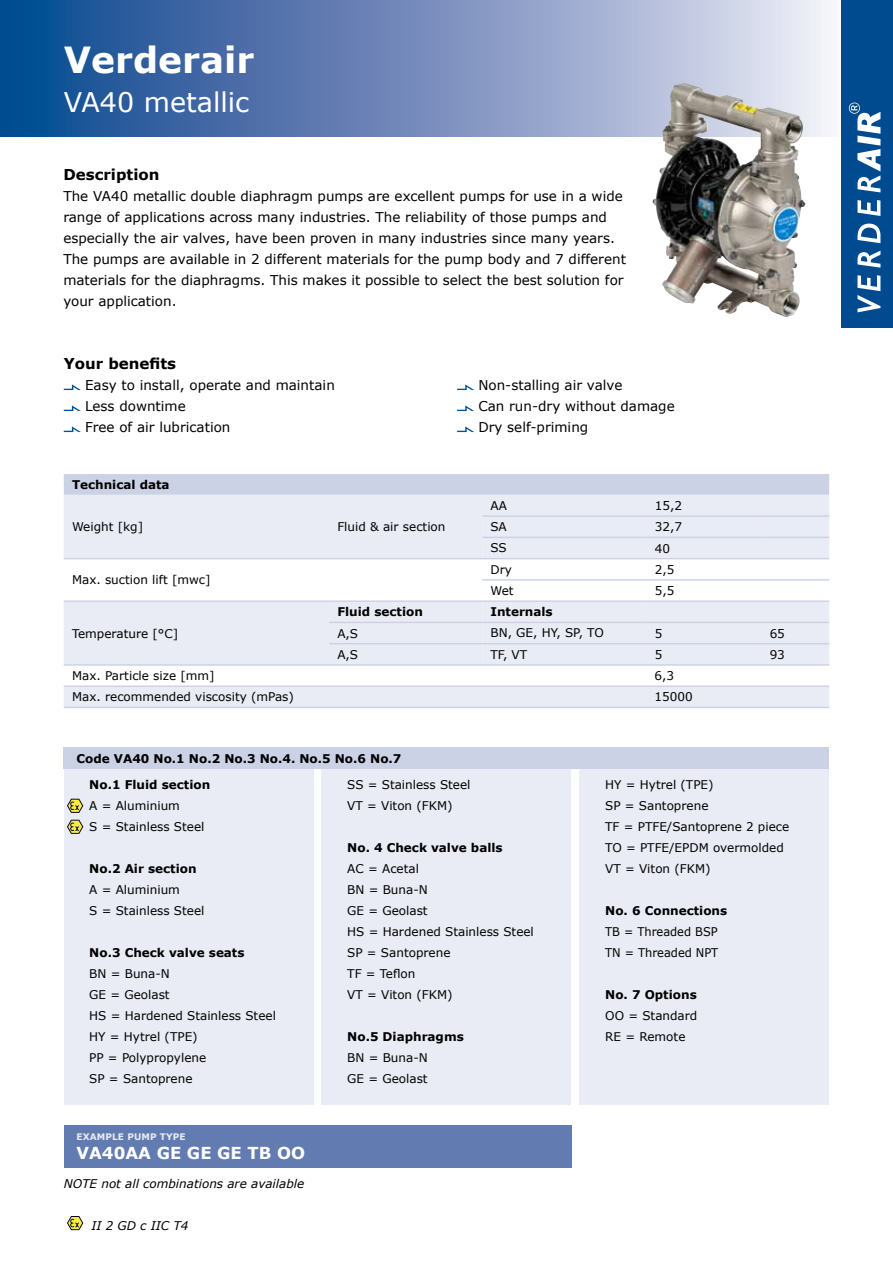
<style>
.page{position:relative;width:893px;height:1263px;background:#fff}
.page>*{position:absolute;margin:0;border:0;box-sizing:border-box;transform-origin:0 0}
.t1{font:700 36px "Verdana";color:#fff}
.t2{font:27px "Verdana";color:#fff}
.t3{font:700 16.5px "Verdana";color:#fff}
.t4{font:700 15px "Verdana";color:#000}
.t5{font:13.5px/21px "Verdana";color:#000}
.t6{font:12px/21px "Verdana";color:#000}
.t7{font:700 12px "Verdana";color:#000}
.t8{font:italic 12px "Verdana";color:#000}
.t9{font:12px/21px "Verdana";color:#000;scale:.95 1}
.t10{font:700 9px "Verdana";letter-spacing:.01em;color:#eaecf5}
</style>
<div class="page">
<svg style="left:0;top:0;width:842px;height:136px;background:#728ebc"></svg>
<div style="left:842px;top:0;width:51px;height:327px;background:#004a8f"></div>
<svg style="left:64px;top:384px;width:17px;height:6px"></svg>
<svg style="left:64px;top:405px;width:17px;height:6px"></svg>
<svg style="left:64px;top:426px;width:17px;height:6px"></svg>
<svg style="left:857px;top:275px;width:23px;height:37px"></svg>
<svg style="left:857px;top:251px;width:23px;height:17px"></svg>
<svg style="left:857px;top:224px;width:23px;height:19px"></svg>
<svg style="left:857px;top:200px;width:23px;height:16px"></svg>
<svg style="left:849px;top:103px;width:31px;height:89px"></svg>
<div style="left:64px;top:474px;width:765px;height:21px;background:#ccd2e6"></div>
<div style="left:64px;top:495px;width:765px;height:21px;background:#eaecf5"></div>
<div style="left:64px;top:516px;width:765px;height:42px;background:#eaecf5"></div>
<svg style="left:64px;top:602px;width:765px;height:105px;fill:#eaecf5"></svg>
<svg style="left:482px;top:559px;width:347px;height:105px"></svg>
<hr style="left:482px;top:515px;width:164px;height:2px;background:#ccd2e6">
<hr style="left:646px;top:515px;width:115px;height:2px;background:#ccd2e6">
<hr style="left:761px;top:515px;width:68px;height:2px;background:#ccd2e6">
<hr style="left:482px;top:537px;width:164px;height:1px;background:#ccd2e6">
<hr style="left:646px;top:537px;width:115px;height:1px;background:#ccd2e6">
<hr style="left:761px;top:537px;width:68px;height:1px;background:#ccd2e6">
<hr style="left:64px;top:558px;width:265px;height:1px;background:#ccd2e6">
<hr style="left:329px;top:558px;width:153px;height:1px;background:#ccd2e6">
<hr style="left:482px;top:558px;width:164px;height:1px;background:#ccd2e6">
<hr style="left:646px;top:558px;width:115px;height:1px;background:#ccd2e6">
<hr style="left:761px;top:558px;width:68px;height:1px;background:#ccd2e6">
<hr style="left:482px;top:579px;width:164px;height:2px;background:#ccd2e6">
<hr style="left:646px;top:579px;width:115px;height:2px;background:#ccd2e6">
<hr style="left:761px;top:579px;width:68px;height:2px;background:#ccd2e6">
<hr style="left:64px;top:600px;width:265px;height:2px;background:#ccd2e6">
<hr style="left:329px;top:600px;width:153px;height:2px;background:#ccd2e6">
<hr style="left:482px;top:600px;width:164px;height:2px;background:#ccd2e6">
<hr style="left:646px;top:600px;width:115px;height:2px;background:#ccd2e6">
<hr style="left:761px;top:600px;width:68px;height:2px;background:#ccd2e6">
<hr style="left:329px;top:622px;width:153px;height:1px;background:#ccd2e6">
<hr style="left:482px;top:622px;width:164px;height:1px;background:#ccd2e6">
<hr style="left:646px;top:622px;width:115px;height:1px;background:#ccd2e6">
<hr style="left:761px;top:622px;width:68px;height:1px;background:#ccd2e6">
<hr style="left:329px;top:643px;width:153px;height:1px;background:#ccd2e6">
<hr style="left:482px;top:643px;width:164px;height:1px;background:#ccd2e6">
<hr style="left:646px;top:643px;width:115px;height:1px;background:#ccd2e6">
<hr style="left:761px;top:643px;width:68px;height:1px;background:#ccd2e6">
<hr style="left:64px;top:664px;width:265px;height:2px;background:#ccd2e6">
<hr style="left:329px;top:664px;width:153px;height:2px;background:#ccd2e6">
<hr style="left:482px;top:664px;width:164px;height:2px;background:#ccd2e6">
<hr style="left:646px;top:664px;width:115px;height:2px;background:#ccd2e6">
<hr style="left:761px;top:664px;width:68px;height:2px;background:#ccd2e6">
<hr style="left:64px;top:685px;width:265px;height:2px;background:#ccd2e6">
<hr style="left:64px;top:707px;width:265px;height:1px;background:#ccd2e6">
<hr style="left:329px;top:685px;width:153px;height:2px;background:#ccd2e6">
<hr style="left:482px;top:685px;width:164px;height:2px;background:#ccd2e6">
<hr style="left:329px;top:707px;width:153px;height:1px;background:#ccd2e6">
<hr style="left:482px;top:707px;width:164px;height:1px;background:#ccd2e6">
<hr style="left:646px;top:685px;width:115px;height:2px;background:#ccd2e6">
<hr style="left:761px;top:685px;width:68px;height:2px;background:#ccd2e6">
<hr style="left:646px;top:707px;width:115px;height:1px;background:#ccd2e6">
<hr style="left:761px;top:707px;width:68px;height:1px;background:#ccd2e6">
<img style="left:652px;top:83px;width:149px;height:234px">
<div style="left:580px;top:769px;width:249px;height:336px;background:#eaecf5"></div>
<div style="left:64px;top:748px;width:765px;height:21px;background:#ccd2e6"></div>
<div style="left:64px;top:769px;width:249px;height:336px;background:#eaecf5"></div>
<div style="left:322px;top:769px;width:249px;height:336px;background:#eaecf5"></div>
<svg style="left:67px;top:799px;width:16px;height:14px"></svg>
<svg style="left:67px;top:820px;width:16px;height:14px"></svg>
<svg style="left:67px;top:1216px;width:16px;height:14px"></svg>
<div style="left:64px;top:1125px;width:507px;height:43px;background:#627bb1"></div>
<svg style="left:457px;top:384px;width:17px;height:6px"></svg>
<svg style="left:457px;top:405px;width:17px;height:6px"></svg>
<svg style="left:457px;top:426px;width:17px;height:6px"></svg>
<h1 class="t1" style="left:64px;top:34px;width:192px">Verderair</h1>
<h2 class="t2" style="left:64px;top:84px;width:187px">VA40 metallic</h2>
<p class="t4" style="left:63px;top:164px;width:98px">Description</p>
<p class="t5" style="left:63px;top:185px;width:564px">The VA40 metallic double diaphragm pumps are excellent pumps for use in a wide range of applications across many industries. The reliability of those pumps and especially the air valves, have been proven in many industries since many years.<br>The pumps are available in 2 different materials for the pump body and 7 different materials for the diaphragms. This makes it possible to select the best solution for your application.</p>
<p class="t4" style="left:64px;top:353px;width:114px">Your benefits</p>
<p class="t5" style="left:85px;top:374px;width:251px">Easy to install, operate and maintain<br>Less downtime<br>Free of air lubrication</p>
<p class="t7" style="left:72px;top:476px;width:99px">Technical data</p>
<p class="t6" style="left:72px;top:516px;width:73px">Weight [kg]</p>
<p class="t6" style="left:337px;top:516px;width:110px">Fluid &amp; air section</p>
<p class="t6" style="left:72px;top:569px;width:140px">Max. suction lift [mwc]</p>
<p class="t5" style="left:478px;top:374px;width:198px">Non-stalling air valve<br>Can run-dry without damage<br>Dry self-priming</p>
<p class="t6" style="left:490px;top:495px;width:18px">AA</p>
<p class="t6" style="left:655px;top:495px;width:29px">15,2</p>
<p class="t6" style="left:490px;top:516px;width:18px">SA</p>
<p class="t6" style="left:655px;top:516px;width:29px">32,7</p>
<p class="t6" style="left:490px;top:537px;width:18px">SS</p>
<p class="t6" style="left:655px;top:538px;width:17px">40</p>
<p class="t6" style="left:490px;top:559px;width:23px">Dry</p>
<p class="t6" style="left:655px;top:559px;width:21px">2,5</p>
<p class="t6" style="left:490px;top:580px;width:25px">Wet</p>
<p class="t6" style="left:655px;top:580px;width:21px">5,5</p>
<p class="t6" style="left:72px;top:623px;width:108px">Temperature [°C]</p>
<p class="t7" style="left:337px;top:603px;width:87px">Fluid section</p>
<p class="t7" style="left:490px;top:603px;width:64px">Internals</p>
<p class="t6" style="left:337px;top:623px;width:22px">A,S</p>
<p class="t6" style="left:490px;top:622px;width:115px">BN, GE, HY, SP, TO</p>
<p class="t6" style="left:655px;top:623px;width:9px">5</p>
<p class="t6" style="left:770px;top:623px;width:17px">65</p>
<p class="t6" style="left:337px;top:644px;width:22px">A,S</p>
<p class="t6" style="left:490px;top:644px;width:38px">TF, VT</p>
<p class="t6" style="left:655px;top:644px;width:9px">5</p>
<p class="t6" style="left:770px;top:644px;width:17px">93</p>
<p class="t6" style="left:72px;top:665px;width:144px">Max. Particle size [mm]</p>
<p class="t6" style="left:655px;top:665px;width:21px">6,3</p>
<p class="t6" style="left:72px;top:686px;width:223px">Max. recommended viscosity (mPas)</p>
<p class="t6" style="left:655px;top:686px;width:40px">15000</p>
<p class="t7" style="left:77px;top:750px;width:326px">Code VA40 No.1 No.2 No.3 No.4. No.5 No.6 No.7</p>
<p class="t6" style="left:347px;top:774px;width:125px">SS = Stainless Steel<br>VT = Viton (FKM)</p>
<p class="t7" style="left:347px;top:839px;width:157px">No. 4 Check valve balls</p>
<p class="t6" style="left:347px;top:858px;width:188px">AC = Acetal<br>BN = Buna-N<br>GE = Geolast<br>HS = Hardened Stainless Steel<br>SP = Santoprene<br>TF = Teflon<br>VT = Viton (FKM)</p>
<p class="t7" style="left:347px;top:1028px;width:118px">No.5 Diaphragms</p>
<p class="t6" style="left:347px;top:1047px;width:82px">BN = Buna-N<br>GE = Geolast</p>
<p class="t7" style="left:89px;top:776px;width:122px">No.1 Fluid section</p>
<p class="t6" style="left:89px;top:795px;width:117px">A = Aluminium<br>S = Stainless Steel</p>
<p class="t7" style="left:89px;top:860px;width:109px">No.2 Air section</p>
<p class="t6" style="left:89px;top:879px;width:117px">A = Aluminium<br>S = Stainless Steel</p>
<p class="t7" style="left:89px;top:944px;width:157px">No.3 Check valve seats</p>
<p class="t6" style="left:89px;top:963px;width:188px">BN = Buna-N<br>GE = Geolast<br>HS = Hardened Stainless Steel<br>HY = Hytrel (TPE)<br>PP = Polypropylene<br>SP = Santoprene</p>
<p class="t10" style="left:77px;top:1131px;width:111px">EXAMPLE PUMP TYPE</p>
<h3 class="t3" style="left:77px;top:1141px;width:230px">VA40AA GE GE GE TB OO</h3>
<p class="t8" style="left:64px;top:1175px;width:242px">NOTE not all combinations are available</p>
<p class="t8" style="left:91px;top:1217px;width:99px">II 2 GD c IIC T4</p>
<p class="t6" style="left:605px;top:774px;width:186px">HY = Hytrel (TPE)<br>SP = Santoprene<br>TF = PTFE/Santoprene 2 piece<br>TO = PTFE/EPDM overmolded<br>VT = Viton (FKM)</p>
<p class="t7" style="left:605px;top:902px;width:124px">No. 6 Connections</p>
<p class="t9" style="left:605px;top:921px;width:121px">TB = Threaded BSP<br>TN = Threaded NPT</p>
<p class="t7" style="left:605px;top:986px;width:93px">No. 7 Options</p>
<p class="t6" style="left:605px;top:1005px;width:94px">OO = Standard<br>RE = Remote</p>
</div>
